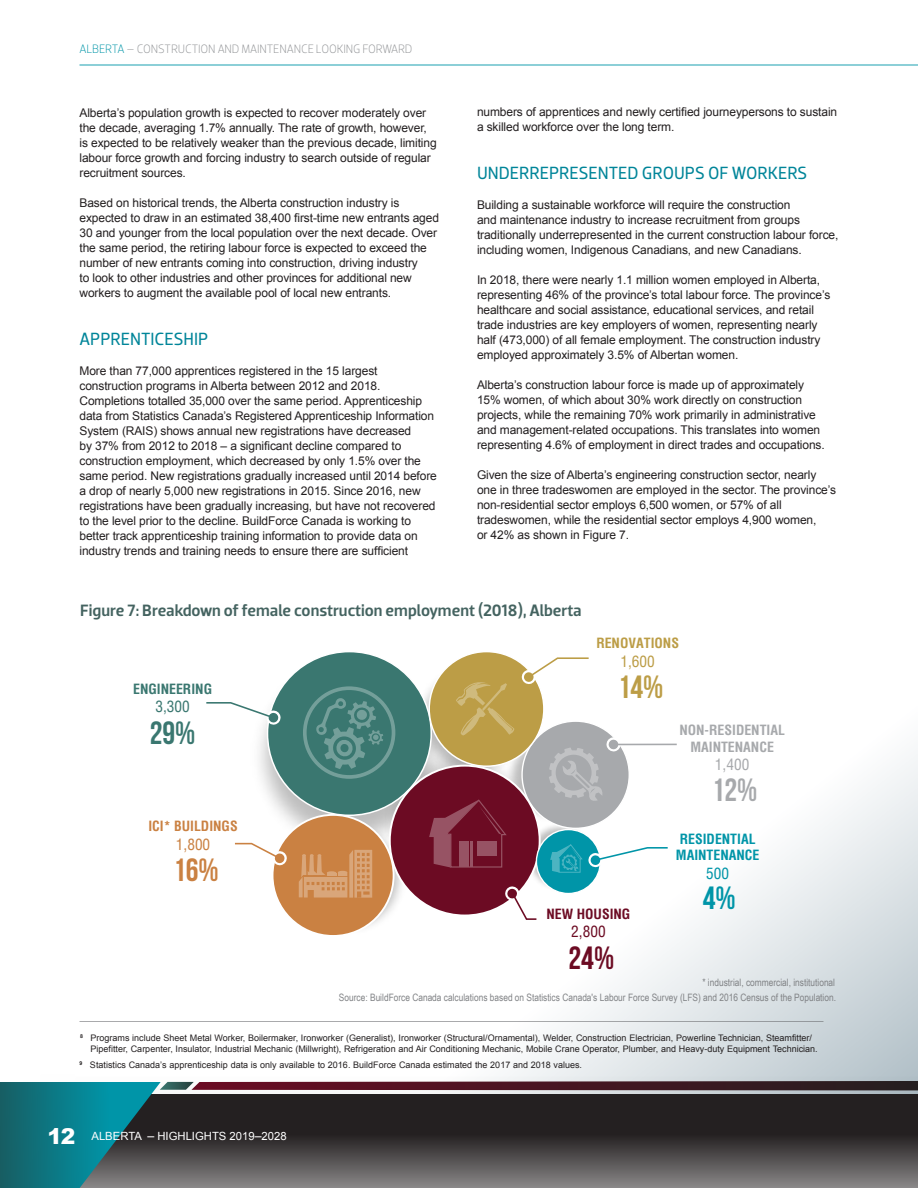
<style>
.page{position:relative;width:918px;height:1188px;background:#fff}
.page>*{position:absolute;margin:0;border:0;box-sizing:border-box;transform-origin:0 0}
.t1{font:32.1px "Bebas Neue";color:#6c0b23}
.t2{font:32.1px "Bebas Neue";color:#ca8142}
.t3{font:32.1px "Bebas Neue";color:#a7a9ac}
.t4{font:32.1px "Bebas Neue";color:#3a7770}
.t5{font:32.1px "Bebas Neue";color:#bc9d46}
.t6{font:32.1px "Bebas Neue";color:#0095a8}
.t7{font:18px "Dobra";color:#008599}
.t8{font:500 16.8px "Dobra";letter-spacing:-.005em;color:#446360}
.t9{font:condensed 15.3px "Helvetica";color:#6c0b23}
.t10{font:condensed 15.3px "Helvetica";color:#ca8142}
.t11{font:condensed 15.3px "Helvetica";color:#a7a9ac}
.t12{font:condensed 15.3px "Helvetica";color:#3a7770}
.t13{font:condensed 15.3px "Helvetica";color:#bc9d46}
.t14{font:condensed 15.3px "Helvetica";color:#0095a8}
.t15{font:700 condensed 13.8px/16.5px "Helvetica";color:#a7a9ac;text-align:center}
.t16{font:700 condensed 13.8px/16.5px "Helvetica";color:#0095a8}
.t17{font:700 condensed 13.8px "Helvetica";color:#ca8142}
.t18{font:700 condensed 13.8px "Helvetica";color:#3a7770}
.t19{font:700 condensed 13.8px "Helvetica";color:#bc9d46}
.t20{font:700 condensed 13.8px "Helvetica";color:#6c0b23}
.t21{font:300 12.3px "Dobra";letter-spacing:-.01em;color:#919396}
.t22{font:12px/15px "Arial";letter-spacing:-.01em;color:#231f20}
.t23{font:11.25px "Arial";color:#fff}
.t24{font:10.2px "Arial Narrow";color:#808285}
.t25{font:9px/10.8px "Arial";color:#231f20}
.s1{color:#0095a8}
.s2{font-weight:900;font-size:21.75px}
.s3{font-size:12.3px}
</style>
<div class="page">
<svg style="left:506px;top:655px;width:412px;height:397px"></svg>
<svg style="left:0;top:1081px;width:918px;height:107px;background:#404a4d"></svg>
<hr style="left:80px;top:64px;width:838px;height:2px;background:#0095a8">
<img style="left:259px;top:656px;width:117px;height:165px">
<img style="left:288px;top:816px;width:114px;height:111px">
<img style="left:415px;top:657px;width:106px;height:126px">
<img style="left:501px;top:727px;width:106px;height:101px">
<img style="left:525px;top:819px;width:74px;height:77px">
<div style="left:273px;top:815px;width:121px;height:121px;background:#ca8142;border-radius:50%"></div>
<div style="left:268px;top:652px;width:163px;height:163px;background:#3a7770;border-radius:50%"></div>
<svg style="left:206px;top:701px;width:75px;height:24px"></svg>
<div style="left:390px;top:766px;width:150px;height:150px;background:#6c0b23;border-radius:50%"></div>
<div style="left:522px;top:721px;width:107px;height:107px;background:#a7a9ac;border-radius:50%"></div>
<div style="left:429px;top:652px;width:115px;height:114px;background:#bc9d46;border-radius:50%"></div>
<div style="left:536px;top:830px;width:64px;height:64px;background:#0095a8;border-radius:50%"></div>
<div style="left:536px;top:829px;width:65px;height:65px;border:1px solid #fff;border-radius:50%"></div>
<svg style="left:505px;top:886px;width:33px;height:35px"></svg>
<svg style="left:235px;top:842px;width:52px;height:24px"></svg>
<svg style="left:303px;top:686px;width:92px;height:93px"></svg>
<svg style="left:429px;top:799px;width:78px;height:69px"></svg>
<svg style="left:456px;top:682px;width:58px;height:53px"></svg>
<svg style="left:299px;top:850px;width:73px;height:48px"></svg>
<svg style="left:338px;top:872px;width:9px;height:6px"></svg>
<svg style="left:588px;top:846px;width:81px;height:22px"></svg>
<hr style="left:614px;top:744px;width:63px;height:1px;background:#a7a9ac">
<svg style="left:521px;top:657px;width:69px;height:28px"></svg>
<svg style="left:550px;top:844px;width:32px;height:28px"></svg>
<svg style="left:549px;top:737px;width:72px;height:64px"></svg>
<hr style="left:79px;top:1021px;width:744px;height:1px;background:#67686b">
<p class="t21" style="left:80px;top:42px;width:335px"><span class="s1">ALBERTA</span> – CONSTRUCTION AND MAINTENANCE LOOKING FORWARD</p>
<p class="t22" style="left:80px;top:105px;width:359px">Alberta’s population growth is expected to recover moderately over the decade, averaging 1.7% annually. The rate of growth, however, is expected to be relatively weaker than the previous decade, limiting labour force growth and forcing industry to search outside of regular recruitment sources.</p>
<p class="t22" style="left:80px;top:195px;width:361px">Based on historical trends, the Alberta construction industry is expected to draw in an estimated 38,400 first-time new entrants aged 30 and younger from the local population over the next decade. Over the same period, the retiring labour force is expected to exceed the number of new entrants coming into construction, driving industry<br>to look to other industries and other provinces for additional new workers to augment the available pool of local new entrants.</p>
<h2 class="t7" style="left:80px;top:328px;width:130px">APPRENTICESHIP</h2>
<p class="t22" style="left:80px;top:363px;width:359px">More than 77,000 apprentices registered in the 15 largest construction programs in Alberta between 2012 and 2018.<br>Completions totalled 35,000 over the same period. Apprenticeship data from Statistics Canada’s Registered Apprenticeship Information System (RAIS) shows annual new registrations have decreased<br>by 37% from 2012 to 2018 – a significant decline compared to construction employment, which decreased by only 1.5% over the same period. New registrations gradually increased until 2014 before a drop of nearly 5,000 new registrations in 2015. Since 2016, new registrations have been gradually increasing, but have not recovered to the level prior to the decline. BuildForce Canada is working to better track apprenticeship training information to provide data on industry trends and training needs to ensure there are sufficient</p>
<p class="t22" style="left:477px;top:105px;width:362px">numbers of apprentices and newly certified journeypersons to sustain a skilled workforce over the long term.</p>
<h2 class="t7" style="left:477px;top:163px;width:332px">UNDERREPRESENTED GROUPS OF WORKERS</h2>
<p class="t22" style="left:477px;top:198px;width:363px">Building a sustainable workforce will require the construction<br>and maintenance industry to increase recruitment from groups traditionally underrepresented in the current construction labour force, including women, Indigenous Canadians, and new Canadians.</p>
<p class="t22" style="left:477px;top:273px;width:355px">In 2018, there were nearly 1.1 million women employed in Alberta, representing 46% of the province’s total labour force. The province’s healthcare and social assistance, educational services, and retail trade industries are key employers of women, representing nearly half (473,000) of all female employment. The construction industry employed approximately 3.5% of Albertan women.</p>
<p class="t22" style="left:477px;top:378px;width:349px">Alberta’s construction labour force is made up of approximately 15% women, of which about 30% work directly on construction projects, while the remaining 70% work primarily in administrative and management-related occupations. This translates into women representing 4.6% of employment in direct trades and occupations.</p>
<p class="t22" style="left:477px;top:468px;width:361px">Given the size of Alberta’s engineering construction sector, nearly one in three tradeswomen are employed in the sector. The province’s non-residential sector employs 6,500 women, or 57% of all tradeswomen, while the residential sector employs 4,900 women,<br>or 42% as shown in Figure 7.</p>
<h3 class="t8" style="left:80px;top:600px;width:503px">Figure 7: Breakdown of female construction employment (2018), Alberta</h3>
<p class="t18" style="left:133px;top:680px;width:80px">ENGINEERING</p>
<p class="t12" style="left:155px;top:697px;width:36px">3,300</p>
<h1 class="t4" style="left:150px;top:715px;width:47px">29%</h1>
<p class="t17" style="left:148px;top:817px;width:91px">ICI* BUILDINGS</p>
<p class="t10" style="left:176px;top:834px;width:36px">1,800</p>
<h1 class="t2" style="left:173px;top:852px;width:47px">16%</h1>
<p class="t19" style="left:596px;top:634px;width:84px">RENOVATIONS</p>
<p class="t13" style="left:620px;top:651px;width:36px">1,600</p>
<h1 class="t5" style="left:618px;top:670px;width:47px">14%</h1>
<p class="t15" style="left:679px;top:722px;width:107px">NON-RESIDENTIAL<br>MAINTENANCE</p>
<p class="t11" style="left:715px;top:755px;width:36px">1,400</p>
<h1 class="t3" style="left:712px;top:772px;width:47px">12%</h1>
<p class="t16" style="left:676px;top:830px;width:85px">RESIDENTIAL<br>MAINTENANCE</p>
<p class="t14" style="left:706px;top:863px;width:24px">500</p>
<p class="t20" style="left:547px;top:905px;width:85px">NEW HOUSING</p>
<p class="t9" style="left:571px;top:922px;width:36px">2,800</p>
<h1 class="t1" style="left:569px;top:940px;width:47px">24%</h1>
<h1 class="t6" style="left:703px;top:880px;width:34px">4%</h1>
<p class="t24" style="left:702px;top:975px;width:134px">* industrial, commercial, institutional</p>
<p class="t24" style="left:339px;top:989px;width:499px">Source: BuildForce Canada calculations based on Statistics Canada's Labour Force Survey (LFS) and 2016 Census of the Population.</p>
<p class="t25" style="left:91px;top:1033px;width:729px;text-indent:-10px"><sup>8</sup> Programs include Sheet Metal Worker, Boilermaker, Ironworker (Generalist), Ironworker (Structural/Ornamental), Welder, Construction Electrician, Powerline Technician, Steamfitter/<br>Pipefitter, Carpenter, Insulator, Industrial Mechanic (Millwright), Refrigeration and Air Conditioning Mechanic, Mobile Crane Operator, Plumber, and Heavy-duty Equipment Technician.</p>
<p class="t25" style="left:79px;top:1059px;width:504px"><sup>9</sup> Statistics Canada’s apprenticeship data is only available to 2016. BuildForce Canada estimated the 2017 and 2018 values.</p>
<p class="t23" style="left:48px;top:1129px;width:241px"><span class="s2">12</span> ALBERTA <span class="s3">–</span> HIGHLIGHTS 2019<span class="s3">–</span>2028</p>
</div>
